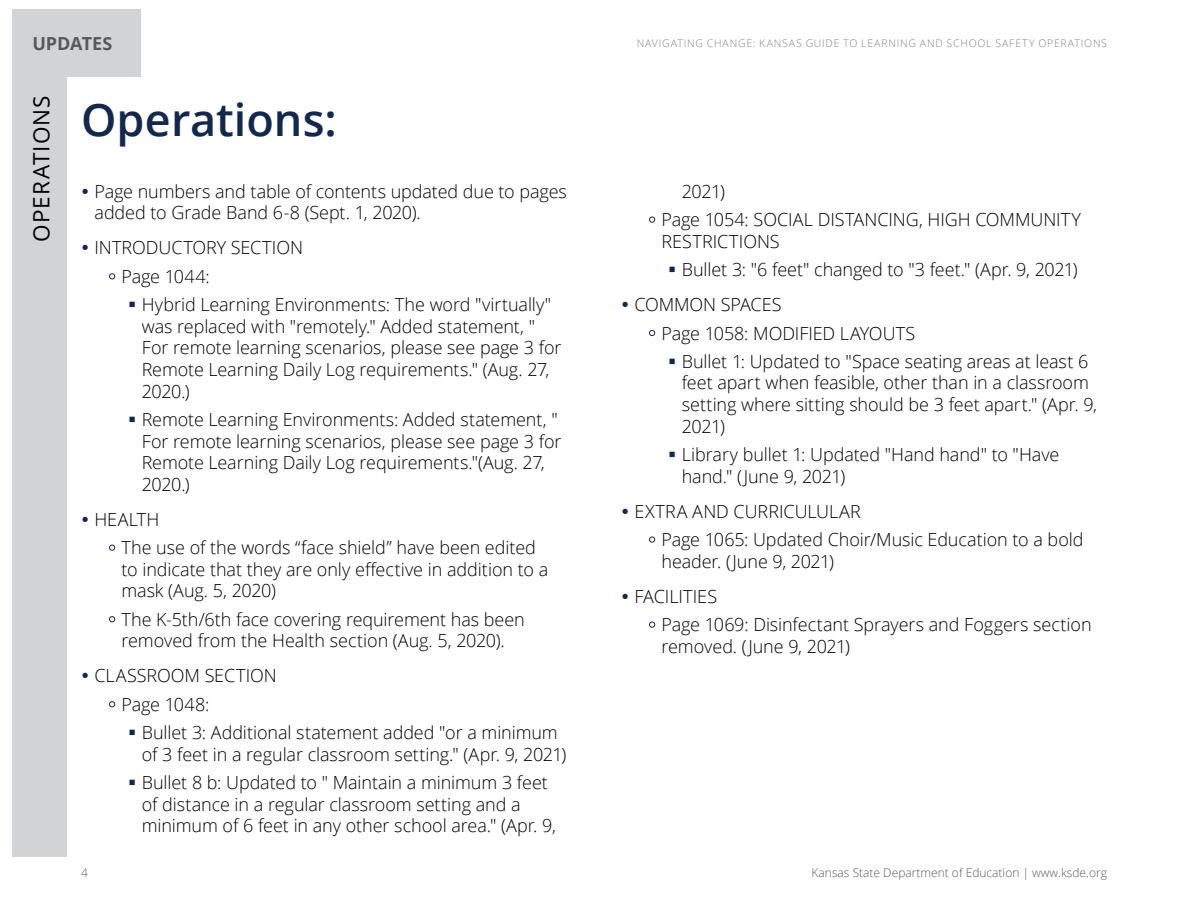
<style>
.page{position:relative;width:1188px;height:918px;background:#fff}
.page>*{position:absolute;margin:0;border:0;box-sizing:border-box;transform-origin:0 0}
.t1{font:600 45px "Open Sans";color:#13284b}
.t2{font:22.5px "Open Sans";color:#000}
.t3{font:300 18px/21.6px "Open Sans";letter-spacing:-.005em;color:#000}
.t4{font:700 18px "Open Sans";letter-spacing:-.005em;color:#58595b}
.t5{font:300 12px "Open Sans";color:#58595b}
.t6{font:300 10.5px "Open Sans";letter-spacing:.07em;color:#808285}
</style>
<div class="page">
<div style="left:12px;top:62px;width:54px;height:795px;background:#d1d3d4"></div>
<div style="left:12px;top:9px;width:128px;height:67px;background:#d1d3d4"></div>
<p class="t4" style="left:32px;top:30px;width:81px">UPDATES</p>
<p class="t6" style="left:637px;top:36px;width:472px">NAVIGATING CHANGE: KANSAS GUIDE TO LEARNING AND SCHOOL SAFETY OPERATIONS</p>
<p class="t2" style="left:26px;top:242px;width:145px;rotate:-90deg">Operations</p>
<p class="t1" style="left:81px;top:88px;width:258px">Operations:</p>
<p class="t3" style="left:94px;top:180px;width:474px">Page numbers and table of contents updated due to pages added to Grade Band 6-8 (Sept. 1, 2020).</p>
<p class="t3" style="left:94px;top:237px;width:210px">INTRODUCTORY SECTION</p>
<p class="t3" style="left:122px;top:265px;width:90px">Page 1044:</p>
<p class="t3" style="left:142px;top:293px;width:421px">Hybrid Learning Environments: The word "virtually" was replaced with "remotely." Added statement, " For remote learning scenarios, please see page 3 for Remote Learning Daily Log requirements." (Aug. 27, 2020.)</p>
<p class="t3" style="left:142px;top:408px;width:421px">Remote Learning Environments: Added statement, " For remote learning scenarios, please see page 3 for Remote Learning Daily Log requirements."(Aug. 27, 2020.)</p>
<p class="t3" style="left:94px;top:508px;width:66px">HEALTH</p>
<p class="t3" style="left:122px;top:536px;width:428px">The use of the words “face shield” have been edited to indicate that they are only effective in addition to a mask (Aug. 5, 2020)</p>
<p class="t3" style="left:122px;top:608px;width:405px">The K-5th/6th face covering requirement has been removed from the Health section (Aug. 5, 2020).</p>
<p class="t3" style="left:94px;top:665px;width:184px">CLASSROOM SECTION</p>
<p class="t3" style="left:122px;top:693px;width:90px">Page 1048:</p>
<p class="t3" style="left:142px;top:721px;width:426px">Bullet 3: Additional statement added "or a minimum of 3 feet in a regular classroom setting." (Apr. 9, 2021)</p>
<p class="t3" style="left:142px;top:771px;width:416px">Bullet 8 b: Updated to " Maintain a minimum 3 feet of distance in a regular classroom setting and a minimum of 6 feet in any other school area." (Apr. 9,</p>
<p class="t3" style="left:682px;top:180px;width:45px">2021)</p>
<p class="t3" style="left:662px;top:208px;width:421px">Page 1054: SOCIAL DISTANCING, HIGH COMMUNITY<br>RESTRICTIONS</p>
<p class="t3" style="left:682px;top:258px;width:398px">Bullet 3: "6 feet" changed to "3 feet." (Apr. 9, 2021)</p>
<p class="t3" style="left:634px;top:293px;width:149px">COMMON SPACES</p>
<p class="t3" style="left:662px;top:322px;width:255px">Page 1058: MODIFIED LAYOUTS</p>
<p class="t3" style="left:682px;top:350px;width:417px">Bullet 1: Updated to "Space seating areas at least 6 feet apart when feasible, other than in a classroom setting where sitting should be 3 feet apart." (Apr. 9, 2021)</p>
<p class="t3" style="left:682px;top:443px;width:379px">Library bullet 1: Updated "Hand hand" to "Have hand." (June 9, 2021)</p>
<p class="t3" style="left:634px;top:500px;width:228px">EXTRA AND CURRICULULAR</p>
<p class="t3" style="left:662px;top:528px;width:424px">Page 1065: Updated Choir/Music Education to a bold header. (June 9, 2021)</p>
<p class="t3" style="left:634px;top:585px;width:84px">FACILITIES</p>
<p class="t3" style="left:662px;top:613px;width:432px">Page 1069: Disinfectant Sprayers and Foggers section removed. (June 9, 2021)</p>
<p class="t5" style="left:81px;top:865px;width:8px">4</p>
<p class="t5" style="left:812px;top:865px;width:297px">Kansas State Department of Education | www.ksde.org</p>
</div>
